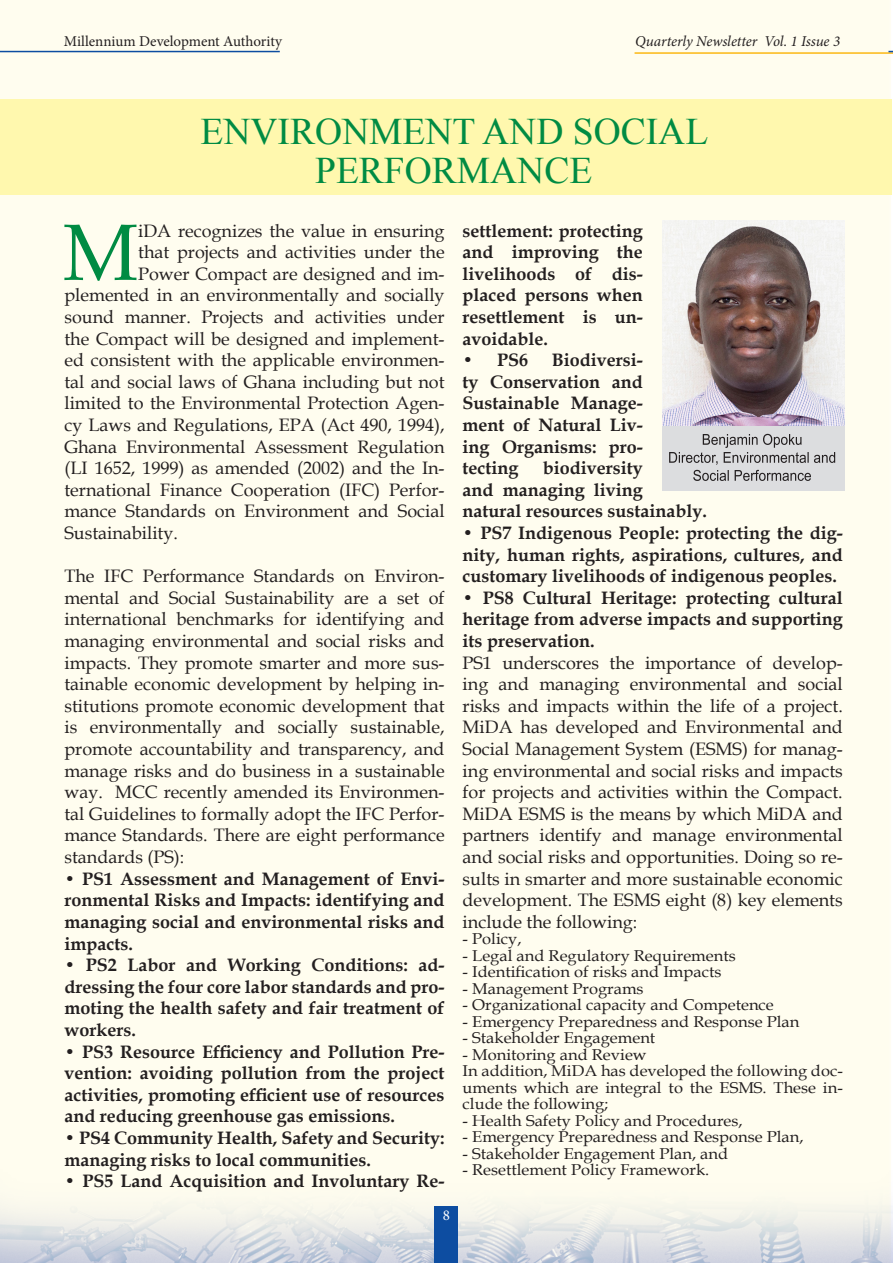
<style>
.page{position:relative;width:893px;height:1263px;background:#fff}
.page>*{position:absolute;margin:0;border:0;box-sizing:border-box;transform-origin:0 0}
.t1{font:79.8px "Book Antiqua";color:#008b43}
.t2{font:37.5px/39px "Times New Roman";color:#008b43;text-align:center}
.t3{font:18px/21.6px "Book Antiqua";color:#231f20;text-align:justify}
.t4{font:700 18px/21.6px "Book Antiqua";color:#231f20;text-align:justify}
.t5{font:15.6px/16.5px "Book Antiqua";color:#231f20;scale:1.05 1}
.t6{font:15px "Minion Pro";color:#231f20}
.t7{font:italic 15px "Minion Pro";letter-spacing:-.01em;color:#231f20}
.t8{font:15px "Minion Pro";color:#fff}
</style>
<div class="page">
<div style="left:0;top:0;width:891px;height:1139px;background:#fffdef"></div>
<div style="left:0;top:99px;width:892px;height:96px;background:#fff8ae"></div>
<img style="left:662px;top:221px;width:182px;height:205px">
<div style="left:662px;top:426px;width:182px;height:65px;background:#dcdddf"></div>
<svg style="left:669px;top:434px;width:166px;height:47px"></svg>
<hr style="left:0;top:51px;width:280px;height:1px;background:#0d4da1">
<hr style="left:634px;top:52px;width:259px;height:2px;background:#fcb814">
<img style="left:0;top:1139px;width:893px;height:124px">
<div style="left:434px;top:1206px;width:23px;height:57px;background:#0d4da1"></div>
<p class="t6" style="left:64px;top:31px;width:220px">Millennium Development Authority</p>
<p class="t7" style="left:635px;top:31px;width:206px">Quarterly Newsletter Vol. 1 Issue 3</p>
<h2 class="t2" style="left:201px;top:111px;width:509px">ENVIRONMENT AND SOCIAL<br>PERFORMANCE</h2>
<h1 class="t1" style="left:63px;top:197px;width:77px">M</h1>
<p class="t3" style="left:138px;top:219px;width:308px">iDA recognizes the value in ensuring</p>
<p class="t3" style="left:138px;top:241px;width:308px">that projects and activities under the</p>
<p class="t3" style="left:138px;top:262px;width:308px">Power Compact are designed and im-</p>
<p class="t3" style="left:64px;top:284px;width:382px">plemented in an environmentally and socially</p>
<p class="t3" style="left:64px;top:306px;width:382px">sound manner. Projects and activities under</p>
<p class="t3" style="left:64px;top:327px;width:382px">the Compact will be designed and implement-</p>
<p class="t3" style="left:64px;top:349px;width:382px">ed consistent with the applicable environmen-</p>
<p class="t3" style="left:64px;top:370px;width:382px">tal and social laws of Ghana including but not</p>
<p class="t3" style="left:64px;top:392px;width:382px">limited to the Environmental Protection Agen-</p>
<p class="t3" style="left:64px;top:414px;width:382px">cy Laws and Regulations, EPA (Act 490, 1994),</p>
<p class="t3" style="left:64px;top:435px;width:382px">Ghana Environmental Assessment Regulation</p>
<p class="t3" style="left:64px;top:457px;width:382px">(LI 1652, 1999) as amended (2002) and the In-</p>
<p class="t3" style="left:64px;top:478px;width:382px">ternational Finance Cooperation (IFC) Perfor-</p>
<p class="t3" style="left:64px;top:500px;width:382px">mance Standards on Environment and Social</p>
<p class="t3" style="left:64px;top:522px;width:115px">Sustainability.</p>
<p class="t3" style="left:64px;top:565px;width:382px">The IFC Performance Standards on Environ&shy;mental and Social Sustainability are a set of international benchmarks for identifying and managing environmental and social risks and impacts. They promote smarter and more sus&shy;tainable economic development by helping in&shy;stitutions promote economic development that is environmentally and socially sustainable, promote accountability and transparency, and manage risks and do business in a sustainable way. MCC recently amended its Environmen&shy;tal Guidelines to formally adopt the IFC Perfor&shy;mance Standards. There are eight performance standards (PS):</p>
<p class="t4" style="left:64px;top:868px;width:382px">• PS1 Assessment and Management of Envi&shy;ronmental Risks and Impacts: identifying and managing social and environmental risks and impacts.</p>
<p class="t4" style="left:64px;top:954px;width:382px">• PS2 Labor and Working Conditions: ad&shy;dressing the four core labor standards and pro&shy;moting the health safety and fair treatment of workers.</p>
<p class="t4" style="left:64px;top:1040px;width:382px">• PS3 Resource Efficiency and Pollution Pre&shy;vention: avoiding pollution from the project activities, promoting efficient use of resources and reducing greenhouse gas emissions.</p>
<p class="t4" style="left:64px;top:1127px;width:382px">• PS4 Community Health, Safety and Security: managing risks to local communities.</p>
<p class="t4" style="left:64px;top:1170px;width:382px">• PS5 Land Acquisition and Involuntary Re-</p>
<p class="t8" style="left:443px;top:1205px;width:9px">8</p>
<p class="t4" style="left:463px;top:220px;width:182px">settlement: protecting and improving the livelihoods of dis&shy;placed persons when resettlement is un&shy;avoidable.</p>
<p class="t4" style="left:463px;top:349px;width:67px">• PS6</p>
<p class="t4" style="left:463px;top:349px;width:182px;text-indent:89px">Biodiversi&shy;ty Conservation and Sustainable Manage&shy;ment of Natural Liv&shy;ing Organisms: pro&shy;tecting</p>
<p class="t4" style="left:463px;top:457px;width:246px;text-align:left;text-indent:80px">biodiversity<br>and managing living<br>natural resources sustainably.</p>
<p class="t4" style="left:463px;top:522px;width:382px">• PS7 Indigenous People: protecting the dig&shy;nity, human rights, aspirations, cultures, and customary livelihoods of indigenous peoples.</p>
<p class="t4" style="left:463px;top:587px;width:382px">• PS8 Cultural Heritage: protecting cultural heritage from adverse impacts and supporting its preservation.</p>
<p class="t3" style="left:463px;top:651px;width:382px">PS1 underscores the importance of develop&shy;ing and managing environmental and social risks and impacts within the life of a project.<br>MiDA has developed and Environmental and Social Management System (ESMS) for manag&shy;ing environmental and social risks and impacts for projects and activities within the Compact.<br>MiDA ESMS is the means by which MiDA and partners identify and manage environmental and social risks and opportunities. Doing so re&shy;sults in smarter and more sustainable economic development. The ESMS eight (8) key elements include the following:</p>
<p class="t5" style="left:463px;top:930px;width:58px">- Policy,</p>
<p class="t5" style="left:463px;top:947px;width:262px">- Legal and Regulatory Requirements</p>
<p class="t5" style="left:463px;top:963px;width:248px">- Identification of risks and Impacts</p>
<p class="t5" style="left:463px;top:980px;width:174px">- Management Programs</p>
<p class="t5" style="left:463px;top:996px;width:298px">- Organizational capacity and Competence</p>
<p class="t5" style="left:463px;top:1013px;width:322px">- Emergency Preparedness and Response Plan</p>
<p class="t5" style="left:463px;top:1029px;width:185px">- Stakeholder Engagement</p>
<p class="t5" style="left:463px;top:1046px;width:364px">- Monitoring and Review<br>In addition, MiDA has developed the following doc&shy;uments which are integral to the ESMS. These in&shy;clude the following;</p>
<p class="t5" style="left:463px;top:1112px;width:268px">- Health Safety Policy and Procedures,</p>
<p class="t5" style="left:463px;top:1128px;width:326px">- Emergency Preparedness and Response Plan,</p>
<p class="t5" style="left:463px;top:1145px;width:254px">- Stakeholder Engagement Plan, and</p>
<p class="t5" style="left:463px;top:1161px;width:236px">- Resettlement Policy Framework.</p>
</div>
